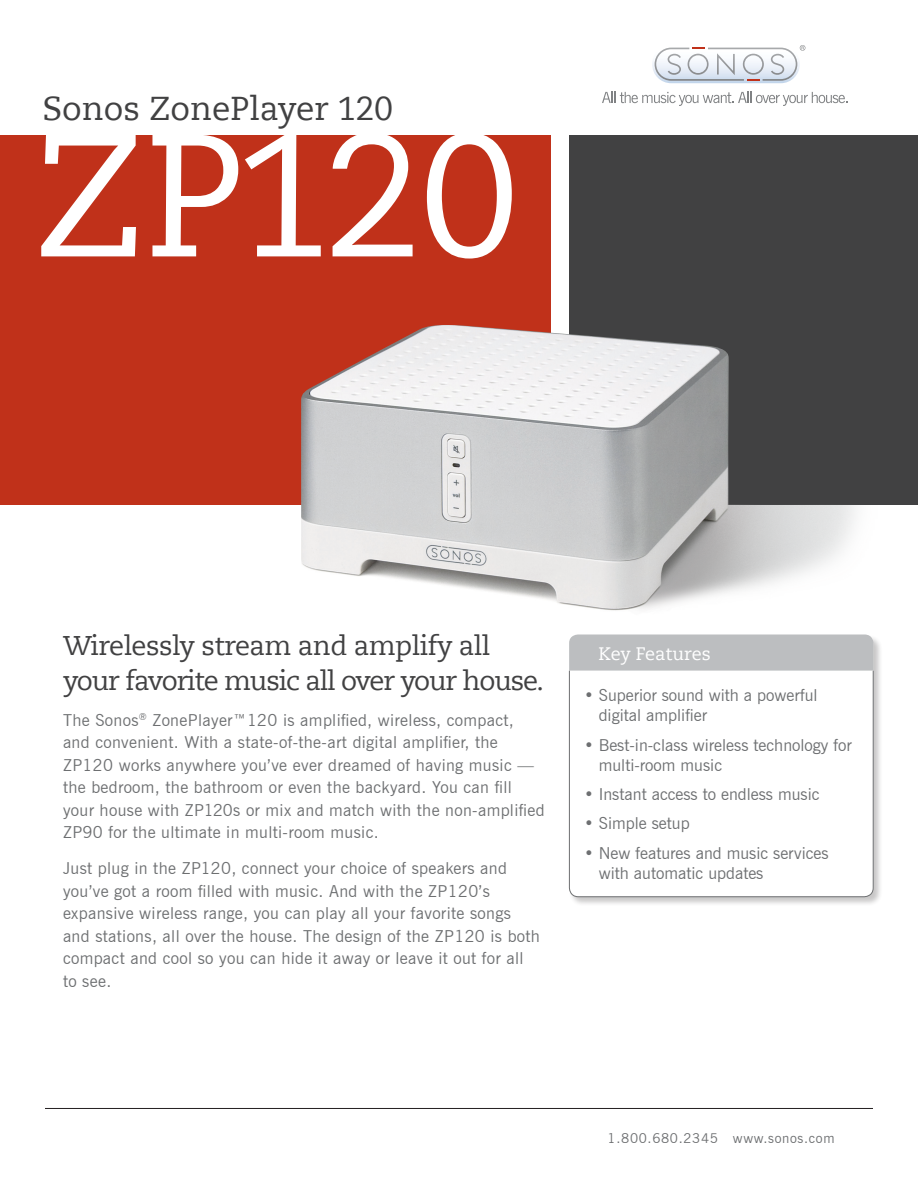
<style>
.page{position:relative;width:918px;height:1188px;background:#fff}
.page>*{position:absolute;margin:0;border:0;box-sizing:border-box;transform-origin:0 0}
.t1{font:174px "Caecilia LT Roman";letter-spacing:-.02em;color:#fff}
.Product_Name{font:33px "Caecilia LT Roman";color:#414142}
.Main_Head{font:27px/34.5px "Caecilia LT Roman";letter-spacing:-.04em;color:#414142}
.t2{font:18px "Caecilia LT Roman";color:#fff}
.Main_Body{font:16.5px/22.5px "News Gothic BT";letter-spacing:.02em;color:#6d6f71}
.Key_Features_Bullets{font:16.5px/20.2px "News Gothic BT";color:#6d6f71}
.t3{font:13.5px "News Gothic BT";letter-spacing:.05em;color:#6d6f71}
</style>
<div class="page">
<div style="left:569px;top:634px;width:314px;height:272px;background:#231f20;opacity:.25"></div>
<div style="left:0;top:135px;width:551px;height:370px;background:#c0311a"></div>
<div style="left:569px;top:135px;width:349px;height:370px;background:#414142"></div>
<svg style="left:652px;top:45px;width:148px;height:38px"></svg>
<svg style="left:655px;top:45px;width:150px;height:36px"></svg>
<svg style="left:602px;top:92px;width:246px;height:14px"></svg>
<hr style="left:45px;top:1108px;width:828px;height:1px;background:#231f20">
<div style="left:569px;top:634px;width:304px;height:36px;background:#bcbec0"></div>
<svg style="left:569px;top:670px;width:305px;height:227px"></svg>
<img style="left:301px;top:325px;width:555px;height:286px">
<p class="Product_Name" style="left:43px;top:89px;width:352px">Sonos ZonePlayer 120</p>
<p class="t1" style="left:32px;top:95px;width:487px">ZP120</p>
<p class="Main_Head" style="left:63px;top:629px;width:483px">Wirelessly stream and amplify all your favorite music all over your house.</p>
<p class="Main_Body" style="left:63px;top:709px;width:483px">The Sonos<sup>®</sup> ZonePlayer™120 is amplified, wireless, compact, and convenient. With a state-of-the-art digital amplifier, the ZP120 works anywhere you’ve ever dreamed of having music — the bedroom, the bathroom or even the backyard. You can fill your house with ZP120s or mix and match with the non-amplified ZP90 for the ultimate in multi-room music.</p>
<p class="Main_Body" style="left:63px;top:857px;width:479px">Just plug in the ZP120, connect your choice of speakers and you’ve got a room filled with music. And with the ZP120’s expansive wireless range, you can play all your favorite songs and stations, all over the house. The design of the ZP120 is both compact and cool so you can hide it away or leave it out for all to see.</p>
<p class="t2" style="left:598px;top:643px;width:114px">Key Features</p>
<p class="Key_Features_Bullets" style="left:599px;top:685px;width:220px;text-indent:-15px">• Superior sound with a powerful digital amplifier</p>
<p class="Key_Features_Bullets" style="left:599px;top:735px;width:254px;text-indent:-15px">• Best-in-class wireless technology for multi-room music</p>
<p class="Key_Features_Bullets" style="left:584px;top:784px;width:237px">• Instant access to endless music</p>
<p class="Key_Features_Bullets" style="left:584px;top:813px;width:107px">• Simple setup</p>
<p class="Key_Features_Bullets" style="left:599px;top:843px;width:232px;text-indent:-15px">• New features and music services with automatic updates</p>
<p class="t3" style="left:608px;top:1130px;width:228px">1.800.680.2345 www.sonos.com</p>
</div>
